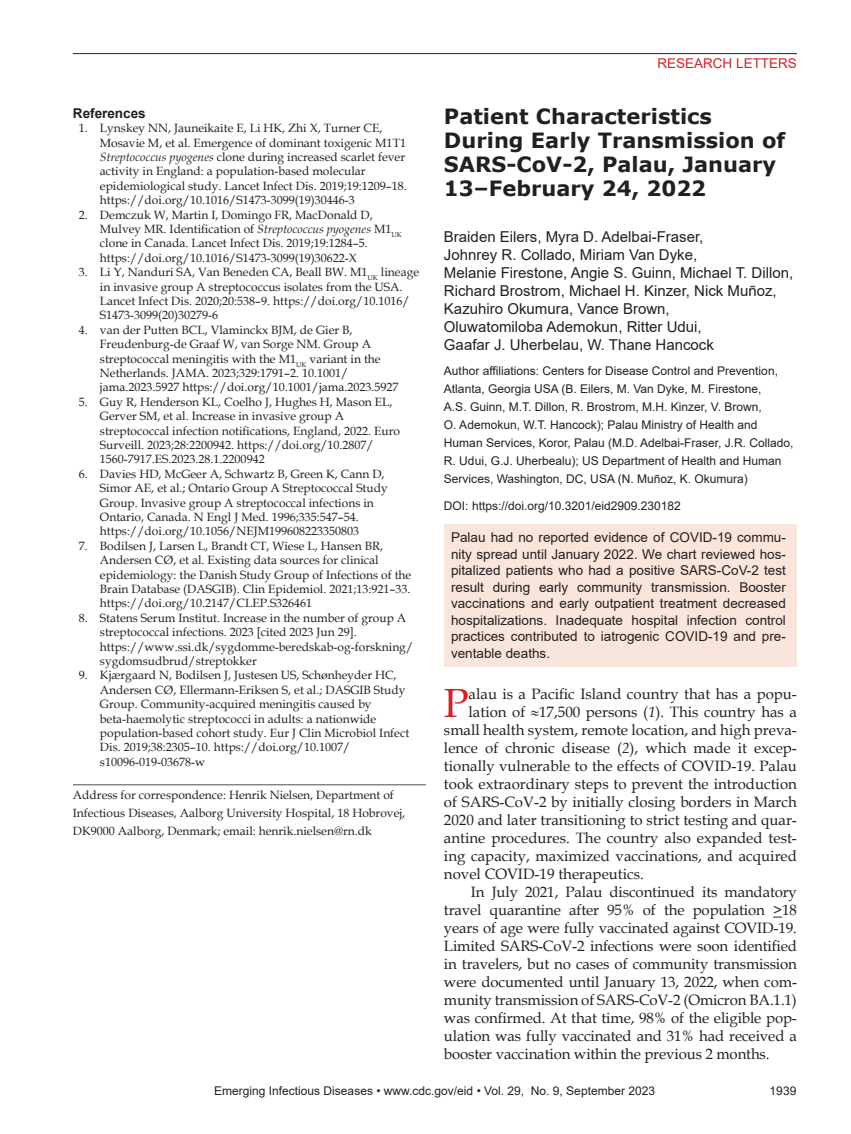
<style>
.page{position:relative;width:851px;height:1134px;background:#fff}
.page>*{position:absolute;margin:0;border:0;box-sizing:border-box;transform-origin:0 0}
.t1{font:40.8px "Book Antiqua";color:#d1232a}
.t2{font:700 21px/24px "Verdana";color:#231f20}
.t3{font:15px "Book Antiqua";color:#231f20}
.t4{font:15px/18px "Arial";color:#231f20}
.t5{font:13.5px/16.5px "Arial";color:#231f20;text-align:justify}
.t6{font:13.5px "Arial";color:#d1232a}
.t7{font:700 13.5px "Arial";color:#231f20}
.t8{font:12px/14.4px "Book Antiqua";color:#231f20}
.t9{font:12px/18px "Arial";color:#231f20}
.s1{font-style:italic}
</style>
<div class="page">
<hr style="left:73px;top:53px;width:723px;height:1px;background:#231f20">
<hr style="left:73px;top:784px;width:353px;height:1px;background:#636366">
<div style="left:444px;top:524px;width:352px;height:143px;background:#f9e5dc"></div>
<p class="t6" style="left:657px;top:54px;width:141px">RESEARCH LETTERS</p>
<p class="t7" style="left:73px;top:104px;width:74px">References</p>
<p class="t8" style="left:100px;top:121px;width:308px;text-indent:-21px">1. Lynskey NN, Jauneikaite E, Li HK, Zhi X, Turner CE, Mosavie M, et al. Emergence of dominant toxigenic M1T1<br><span class="s1">Streptococcus pyogenes</span> clone during increased scarlet fever activity in England: a population-based molecular epidemiological study. Lancet Infect Dis. 2019;19:1209–18. https://doi.org/10.1016/S1473-3099(19)30446-3</p>
<p class="t8" style="left:100px;top:207px;width:303px;text-indent:-21px">2. Demczuk W, Martin I, Domingo FR, MacDonald D, Mulvey MR. Identification of <span class="s1">Streptococcus pyogenes</span> M1<sub>UK </sub>clone in Canada. Lancet Infect Dis. 2019;19:1284–5. https://doi.org/10.1016/S1473-3099(19)30622-X</p>
<p class="t8" style="left:100px;top:265px;width:320px;text-indent:-21px">3. Li Y, Nanduri SA, Van Beneden CA, Beall BW. M1<sub>UK</sub> lineage in invasive group A streptococcus isolates from the USA.<br>Lancet Infect Dis. 2020;20:538–9. https://doi.org/10.1016/ S1473-3099(20)30279-6</p>
<p class="t8" style="left:100px;top:322px;width:300px;text-indent:-21px">4. van der Putten BCL, Vlaminckx BJM, de Gier B, Freudenburg-de Graaf W, van Sorge NM. Group A streptococcal meningitis with the M1<sub>UK</sub> variant in the Netherlands. JAMA. 2023;329:1791–2. 10.1001/ jama.2023.5927 https://doi.org/10.1001/jama.2023.5927</p>
<p class="t8" style="left:100px;top:394px;width:301px;text-indent:-21px">5. Guy R, Henderson KL, Coelho J, Hughes H, Mason EL, Gerver SM, et al. Increase in invasive group A streptococcal infection notifications, England, 2022. Euro Surveill. 2023;28:2200942. https://doi.org/10.2807/ 1560-7917.ES.2023.28.1.2200942</p>
<p class="t8" style="left:100px;top:466px;width:289px;text-indent:-21px">6. Davies HD, McGeer A, Schwartz B, Green K, Cann D, Simor AE, et al.; Ontario Group A Streptococcal Study Group. Invasive group A streptococcal infections in Ontario, Canada. N Engl J Med. 1996;335:547–54. https://doi.org/10.1056/NEJM199608223350803</p>
<p class="t8" style="left:100px;top:538px;width:313px;text-indent:-21px">7. Bodilsen J, Larsen L, Brandt CT, Wiese L, Hansen BR, Andersen CØ, et al. Existing data sources for clinical epidemiology: the Danish Study Group of Infections of the Brain Database (DASGIB). Clin Epidemiol. 2021;13:921–33. https://doi.org/10.2147/CLEP.S326461</p>
<p class="t8" style="left:100px;top:610px;width:315px;text-indent:-21px">8. Statens Serum Institut. Increase in the number of group A streptococcal infections. 2023 [cited 2023 Jun 29]. https://www.ssi.dk/sygdomme-beredskab-og-forskning/ sygdomsudbrud/streptokker</p>
<p class="t8" style="left:100px;top:668px;width:311px;text-indent:-21px">9. Kjærgaard N, Bodilsen J, Justesen US, Schønheyder HC, Andersen CØ, Ellermann-Eriksen S, et al.; DASGIB Study Group. Community-acquired meningitis caused by beta-haemolytic streptococci in adults: a nationwide population-based cohort study. Eur J Clin Microbiol Infect Dis. 2019;38:2305–10. https://doi.org/10.1007/ s10096-019-03678-w</p>
<p class="t8" style="left:73px;top:785px;width:334px;line-height:18px">Address for correspondence: Henrik Nielsen, Department of<br>Infectious Diseases, Aalborg University Hospital, 18 Hobrovej,<br>DK9000 Aalborg, Denmark; email: henrik.nielsen@rn.dk</p>
<h2 class="t2" style="left:444px;top:104px;width:343px">Patient Characteristics<br>During Early Transmission of<br>SARS-CoV-2, Palau, January<br>13–February 24, 2022</h2>
<p class="t4" style="left:444px;top:228px;width:351px">Braiden Eilers, Myra D. Adelbai-Fraser,<br>Johnrey R. Collado, Miriam Van Dyke,<br>Melanie Firestone, Angie S. Guinn, Michael T. Dillon, Richard Brostrom, Michael H. Kinzer, Nick Muñoz, Kazuhiro Okumura, Vance Brown,<br>Oluwatomiloba Ademokun, Ritter Udui,<br>Gaafar J. Uherbelau, W. Thane Hancock</p>
<p class="t9" style="left:444px;top:362px;width:351px">Author affiliations: Centers for Disease Control and Prevention, Atlanta, Georgia USA (B. Eilers, M. Van Dyke, M. Firestone,<br>A.S. Guinn, M.T. Dillon, R. Brostrom, M.H. Kinzer, V. Brown,<br>O. Ademokun, W.T. Hancock); Palau Ministry of Health and Human Services, Koror, Palau (M.D. Adelbai-Fraser, J.R. Collado, R. Udui, G.J. Uherbealu); US Department of Health and Human Services, Washington, DC, USA (N. Muñoz, K. Okumura)</p>
<p class="t9" style="left:444px;top:497px;width:238px">DOI: https://doi.org/10.3201/eid2909.230182</p>
<p class="t5" style="left:451px;top:529px;width:336px">Palau had no reported evidence of COVID-19 commu&shy;nity spread until January 2022. We chart reviewed hos&shy;pitalized patients who had a positive SARS-CoV-2 test result during early community transmission. Booster vaccinations and early outpatient treatment decreased hospitalizations. Inadequate hospital infection control practices contributed to iatrogenic COVID-19 and pre&shy;ventable deaths.</p>
<h1 class="t1" style="left:444px;top:675px;width:26px">P</h1>
<p class="t3" style="left:468px;top:684px;width:330px">alau is a Pacific Island country that has a popu-</p>
<p class="t3" style="left:468px;top:702px;width:330px">lation of ≈17,500 persons (<span class="s1">1</span>). This country has a</p>
<p class="t3" style="left:444px;top:720px;width:354px">small health system, remote location, and high preva-</p>
<p class="t3" style="left:444px;top:738px;width:354px">lence of chronic disease (<span class="s1">2</span>), which made it excep-</p>
<p class="t3" style="left:444px;top:756px;width:354px">tionally vulnerable to the effects of COVID-19. Palau</p>
<p class="t3" style="left:444px;top:774px;width:354px">took extraordinary steps to prevent the introduction</p>
<p class="t3" style="left:444px;top:792px;width:354px">of SARS-CoV-2 by initially closing borders in March</p>
<p class="t3" style="left:444px;top:810px;width:354px">2020 and later transitioning to strict testing and quar-</p>
<p class="t3" style="left:444px;top:828px;width:354px">antine procedures. The country also expanded test-</p>
<p class="t3" style="left:444px;top:846px;width:354px">ing capacity, maximized vaccinations, and acquired</p>
<p class="t3" style="left:444px;top:864px;width:201px">novel COVID-19 therapeutics.</p>
<p class="t3" style="left:471px;top:882px;width:327px">In July 2021, Palau discontinued its mandatory</p>
<p class="t3" style="left:444px;top:900px;width:354px">travel quarantine after 95% of the population &gt;18</p>
<p class="t3" style="left:444px;top:918px;width:354px">years of age were fully vaccinated against COVID-19.</p>
<p class="t3" style="left:444px;top:936px;width:354px">Limited SARS-CoV-2 infections were soon identified</p>
<p class="t3" style="left:444px;top:954px;width:354px">in travelers, but no cases of community transmission</p>
<p class="t3" style="left:444px;top:972px;width:354px">were documented until January 13, 2022, when com-</p>
<p class="t3" style="left:444px;top:990px;width:354px">munity transmission of SARS-CoV-2 (Omicron BA.1.1)</p>
<p class="t3" style="left:444px;top:1008px;width:354px">was confirmed. At that time, 98% of the eligible pop-</p>
<p class="t3" style="left:444px;top:1026px;width:354px">ulation was fully vaccinated and 31% had received a</p>
<p class="t3" style="left:444px;top:1044px;width:327px">booster vaccination within the previous 2 months.</p>
<p class="t9" style="left:214px;top:1082px;width:442px">Emerging Infectious Diseases • www.cdc.gov/eid • Vol. 29, No. 9, September 2023</p>
<p class="t9" style="left:769px;top:1082px;width:28px">1939</p>
</div>
